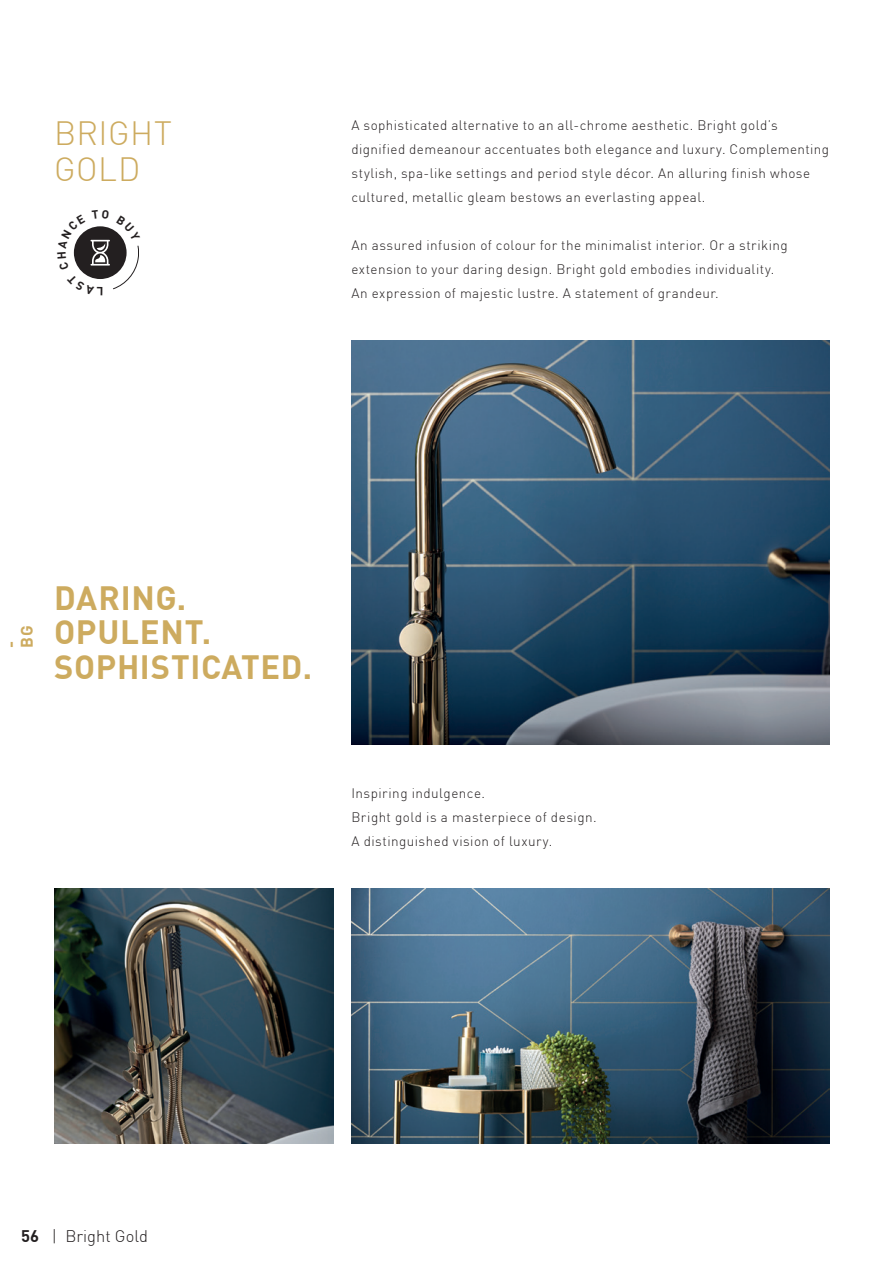
<style>
.page{position:relative;width:893px;height:1263px;background:#fff}
.page>*{position:absolute;margin:0;border:0;box-sizing:border-box;transform-origin:0 0}
.t1{font:700 33px/34.5px "DIN";letter-spacing:.02em;color:#cdab5f}
.t2{font:300 33px/36px "DIN";letter-spacing:.015em;color:#cdab5f}
.t3{font:300 16.5px "DIN";color:#231f20}
.t4{font:700 16.5px/16.5px "DIN";color:#cdab5f}
.t5{font:300 13.5px/24px "DIN";letter-spacing:.03em;color:#231f20}
.s1{font-weight:700}
</style>
<div class="page">
<img style="left:54px;top:888px;width:279px;height:256px">
<img style="left:351px;top:888px;width:478px;height:256px">
<img style="left:351px;top:340px;width:478px;height:405px">
<svg style="left:73px;top:226px;width:66px;height:64px"></svg>
<h1 class="t2" style="left:54px;top:115px;width:119px">BRIGHT<br>GOLD</h1>
<p class="t5" style="left:351px;top:113px;width:479px">A sophisticated alternative to an all-chrome aesthetic. Bright gold’s dignified demeanour accentuates both elegance and luxury. Complementing stylish, spa-like settings and period style décor. An alluring finish whose cultured, metallic gleam bestows an everlasting appeal.</p>
<p class="t5" style="left:351px;top:233px;width:438px">An assured infusion of colour for the minimalist interior. Or a striking extension to your daring design. Bright gold embodies individuality.<br>An expression of majestic lustre. A statement of grandeur.</p>
<p class="t4" style="left:2px;top:648px;width:23px;rotate:-90deg">-<br>BG</p>
<h1 class="t1" style="left:54px;top:579px;width:260px">DARING.<br>OPULENT.<br>SOPHISTICATED.</h1>
<p class="t5" style="left:351px;top:781px;width:247px">Inspiring indulgence.<br>Bright gold is a masterpiece of design.<br>A distinguished vision of luxury.</p>
<p class="t3" style="left:21px;top:1225px;width:128px"><span class="s1">56</span> | Bright Gold</p>
</div>
